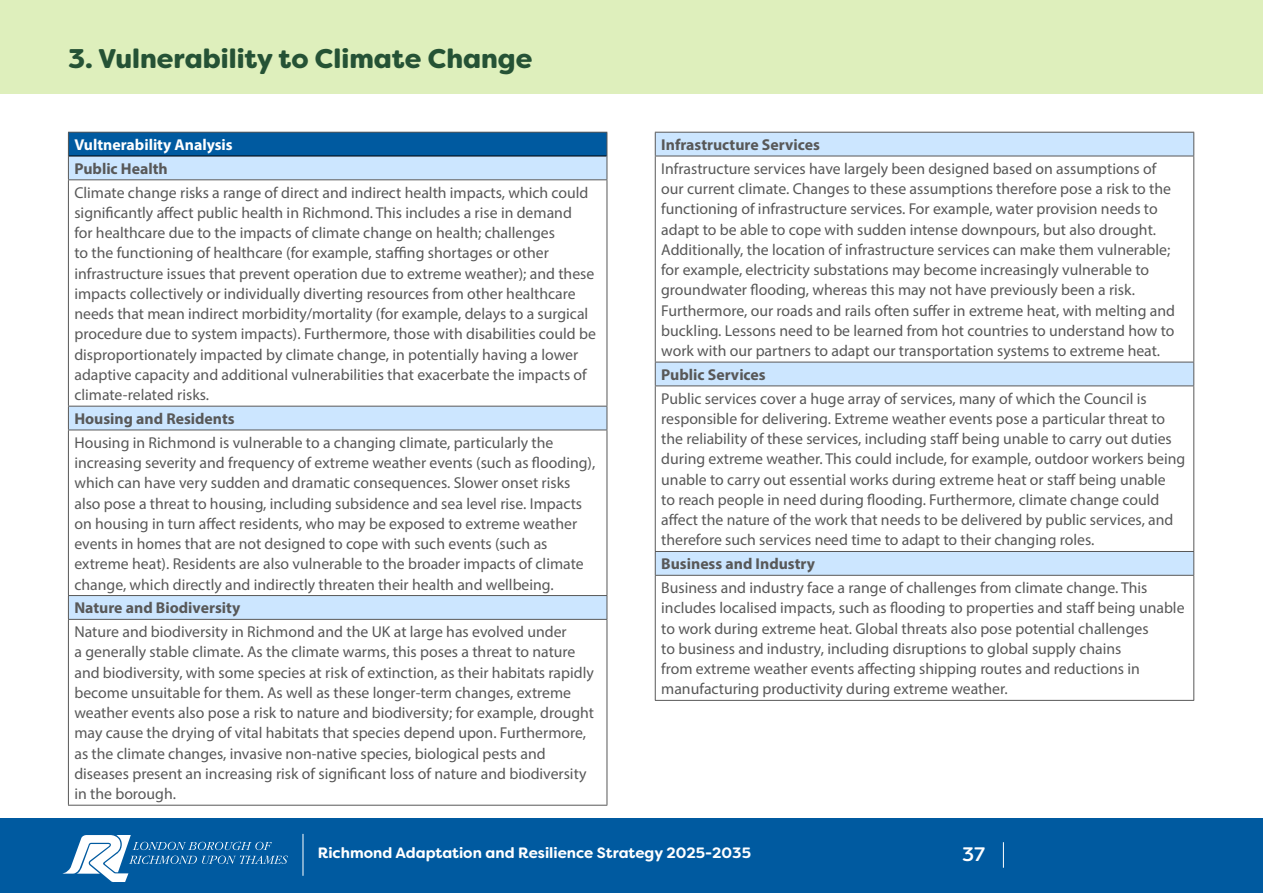
<style>
.page{position:relative;width:1263px;height:893px;background:#fff}
.page>*{position:absolute;margin:0;border:0;box-sizing:border-box;transform-origin:0 0}
.t1{font:900 27px "Filson Soft";color:#255235}
.t2{font:500 19.5px "Filson Soft";color:#fff}
.Body{font:15.75px/20.2px "Myriad Pro";color:#585858}
.Body-2{font:700 15.75px "Myriad Pro";color:#585858}
.Body-3{font:700 15.75px "Myriad Pro";color:#fff}
.t3{font:700 15px "Filson Soft";color:#fff}
</style>
<div class="page">
<div style="left:0;top:0;width:1263px;height:94px;background:#deefbc"></div>
<div style="left:68px;top:132px;width:539px;height:24px;background:#005aa0"></div>
<div style="left:69px;top:157px;width:538px;height:22px;background:#cce6ff"></div>
<svg style="left:69px;top:180px;width:538px;height:625px"></svg>
<hr style="left:69px;top:156px;width:538px;height:1px;background:#000">
<hr style="left:68px;top:180px;width:1px;height:226px;background:#585858">
<hr style="left:607px;top:180px;width:1px;height:226px;background:#585858">
<hr style="left:68px;top:406px;width:539px;height:1px;background:#585858">
<svg style="left:68px;top:406px;width:1px;height:24px"></svg>
<svg style="left:607px;top:406px;width:1px;height:24px"></svg>
<hr style="left:68px;top:430px;width:539px;height:1px;background:#585858">
<hr style="left:68px;top:430px;width:1px;height:165px;background:#585858">
<hr style="left:607px;top:430px;width:1px;height:165px;background:#585858">
<hr style="left:68px;top:595px;width:539px;height:1px;background:#585858">
<svg style="left:68px;top:596px;width:1px;height:23px"></svg>
<svg style="left:607px;top:596px;width:1px;height:23px"></svg>
<hr style="left:68px;top:619px;width:539px;height:1px;background:#585858">
<hr style="left:68px;top:620px;width:1px;height:185px;background:#585858">
<hr style="left:607px;top:620px;width:1px;height:185px;background:#585858">
<hr style="left:68px;top:805px;width:539px;height:1px;background:#585858">
<hr style="left:68px;top:179px;width:539px;height:1px;background:#585858">
<hr style="left:68px;top:132px;width:539px;height:1px;background:#585858">
<svg style="left:68px;top:133px;width:1px;height:46px"></svg>
<svg style="left:607px;top:133px;width:1px;height:46px"></svg>
<div style="left:656px;top:133px;width:537px;height:23px;background:#cce6ff"></div>
<svg style="left:656px;top:361px;width:537px;height:339px"></svg>
<svg style="left:655px;top:133px;width:1px;height:23px"></svg>
<svg style="left:1193px;top:133px;width:1px;height:23px"></svg>
<hr style="left:655px;top:132px;width:539px;height:1px;background:#585858">
<hr style="left:655px;top:156px;width:539px;height:1px;background:#585858">
<hr style="left:655px;top:156px;width:1px;height:206px;background:#585858">
<hr style="left:1193px;top:156px;width:1px;height:206px;background:#585858">
<hr style="left:655px;top:362px;width:539px;height:1px;background:#585858">
<svg style="left:655px;top:362px;width:1px;height:23px"></svg>
<svg style="left:1193px;top:362px;width:1px;height:23px"></svg>
<hr style="left:655px;top:385px;width:539px;height:1px;background:#585858">
<hr style="left:655px;top:386px;width:1px;height:165px;background:#585858">
<hr style="left:1193px;top:386px;width:1px;height:165px;background:#585858">
<hr style="left:655px;top:551px;width:539px;height:1px;background:#585858">
<svg style="left:655px;top:552px;width:1px;height:23px"></svg>
<svg style="left:1193px;top:552px;width:1px;height:23px"></svg>
<hr style="left:655px;top:575px;width:539px;height:1px;background:#585858">
<hr style="left:655px;top:576px;width:1px;height:124px;background:#585858">
<hr style="left:1193px;top:576px;width:1px;height:124px;background:#585858">
<hr style="left:655px;top:700px;width:539px;height:1px;background:#585858">
<div style="left:0;top:816px;width:1263px;height:77px;background:#005aa0"></div>
<svg style="left:1003px;top:842px;width:1px;height:26px"></svg>
<hr style="left:0;top:815px;width:1263px;height:2px;background:#fff">
<svg style="left:62px;top:835px;width:226px;height:47px"></svg>
<hr style="left:303px;top:834px;width:1px;height:42px;background:#fff">
<h1 class="t1" style="left:68px;top:41px;width:466px">3. Vulnerability to Climate Change</h1>
<p class="Body-3" style="left:74px;top:134px;width:160px">Vultnerability Analysis</p>
<p class="Body-2" style="left:74px;top:158px;width:95px">Public Health</p>
<p class="Body" style="left:74px;top:182px;width:523px">Climate change risks a range of direct and indirect health impacts, which could significantly affect public health in Richmond. This includes a rise in demand<br>for healthcare due to the impacts of climate change on health; challenges<br>to the functioning of healthcare (for example, staffing shortages or other infrastructure issues that prevent operation due to extreme weather); and these impacts collectively or individually diverting resources from other healthcare needs that mean indirect morbidity/mortality (for example, delays to a surgical procedure due to system impacts). Furthermore, those with disabilities could be disproportionately impacted by climate change, in potentially having a lower adaptive capacity and additional vulnerabilities that exacerbate the impacts of climate-related risks.</p>
<p class="Body-2" style="left:74px;top:408px;width:162px">Housing and Residents</p>
<p class="Body" style="left:74px;top:432px;width:522px">Housing in Richmond is vulnerable to a changing climate, particularly the increasing severity and frequency of extreme weather events (such as flooding), which can have very sudden and dramatic consequences. Slower onset risks also pose a threat to housing, including subsidence and sea level rise. Impacts on housing in turn affect residents, who may be exposed to extreme weather events in homes that are not designed to cope with such events (such as extreme heat). Residents are also vulnerable to the broader impacts of climate change, which directly and indirectly threaten their health and wellbeing.</p>
<p class="Body-2" style="left:74px;top:598px;width:167px">Nature and Biodiversity</p>
<p class="Body" style="left:74px;top:621px;width:521px">Nature and biodiversity in Richmond and the UK at large has evolved under<br>a generally stable climate. As the climate warms, this poses a threat to nature and biodiversity, with some species at risk of extinction, as their habitats rapidly become unsuitable for them. As well as these longer-term changes, extreme weather events also pose a risk to nature and biodiversity; for example, drought may cause the drying of vital habitats that species depend upon. Furthermore, as the climate changes, invasive non-native species, biological pests and diseases present an increasing risk of significant loss of nature and biodiversity in the borough.</p>
<p class="Body-2" style="left:661px;top:134px;width:160px">Infrastructure Services</p>
<p class="Body" style="left:661px;top:158px;width:515px">Infrastructure services have largely been designed based on assumptions of our current climate. Changes to these assumptions therefore pose a risk to the functioning of infrastructure services. For example, water provision needs to adapt to be able to cope with sudden intense downpours, but also drought.<br>Additionally, the location of infrastructure services can make them vulnerable; for example, electricity substations may become increasingly vulnerable to groundwater flooding, whereas this may not have previously been a risk.<br>Furthermore, our roads and rails often suffer in extreme heat, with melting and buckling. Lessons need to be learned from hot countries to understand how to work with our partners to adapt our transportation systems to extreme heat.</p>
<p class="Body-2" style="left:661px;top:364px;width:106px">Public Services</p>
<p class="Body" style="left:661px;top:388px;width:525px">Public services cover a huge array of services, many of which the Council is responsible for delivering. Extreme weather events pose a particular threat to the reliability of these services, including staff being unable to carry out duties during extreme weather. This could include, for example, outdoor workers being unable to carry out essential works during extreme heat or staff being unable<br>to reach people in need during flooding. Furthermore, climate change could affect the nature of the work that needs to be delivered by public services, and therefore such services need time to adapt to their changing roles.</p>
<p class="Body-2" style="left:661px;top:554px;width:155px">Business and Industry</p>
<p class="Body" style="left:661px;top:577px;width:525px">Business and industry face a range of challenges from climate change. This includes localised impacts, such as flooding to properties and staff being unable to work during extreme heat. Global threats also pose potential challenges<br>to business and industry, including disruptions to global supply chains<br>from extreme weather events affecting shipping routes and reductions in manufacturing productivity during extreme weather.</p>
<p class="t3" style="left:318px;top:843px;width:435px">Richmond Adaptation and Resilience Strategy 2025-2035</p>
<p class="t2" style="left:962px;top:842px;width:24px">37</p>
</div>
